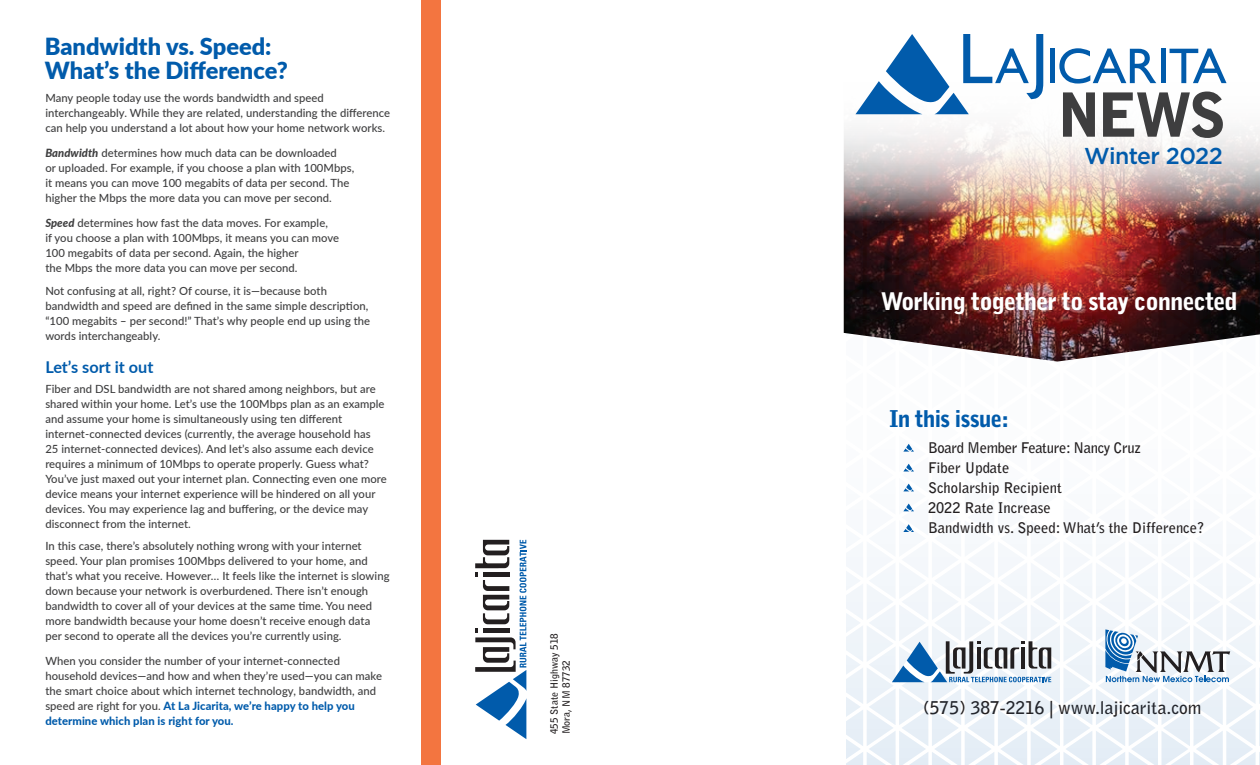
<style>
.page{position:relative;width:1260px;height:765px;background:#fff}
.page>*{position:absolute;margin:0;border:0;box-sizing:border-box;transform-origin:0 0}
.t1{font:900 60.38px "Bell Gothic Std";color:#3e3e3f}
.t2{font:900 24.12px "Bell Gothic Std";letter-spacing:-.04em;color:#fff}
.t3{font:900 23.62px/24.8px "Lato";color:#015bab}
.t4{font:900 23px "Bell Gothic Std";letter-spacing:-.04em;color:#015bab}
.t5{font:500 23px "Gotham";letter-spacing:-.025em;color:#015bab}
.t6{font:700 17.5px "Bell Gothic Std";color:#231f20}
.t7{font:700 16.25px "Lato";color:#015bab}
.t8{font:700 14.62px/20px "Bell Gothic Std";color:#231f20}
.t9{font:500 11.25px/15px "Lato";letter-spacing:.005em;color:#3e3e3f}
.t10{font:700 10px/12px "Bell Gothic Std";color:#231f20}
.s1{font-weight:800;font-style:italic}
.s2{font-weight:800;color:#015bab}
</style>
<div class="page">
<svg style="left:475px;top:540px;width:51px;height:199px"></svg>
<div style="left:422px;top:0;width:19px;height:765px;background:#f37540"></div>
<img style="left:844px;top:34px;width:416px;height:731px">
<h3 class="t3" style="left:45px;top:33px;width:245px">Bandwidth vs. Speed:<br>What’s the Difference?</h3>
<p class="t9" style="left:45px;top:90px;width:346px">Many people today use the words bandwidth and speed interchangeably. While they are related, understanding the difference can help you understand a lot about how your home network works.</p>
<p class="t9" style="left:45px;top:145px;width:310px"><span class="s1">Bandwidth</span> determines how much data can be downloaded<br>or uploaded. For example, if you choose a plan with 100Mbps, it means you can move 100 megabits of data per second. The higher the Mbps the more data you can move per second.</p>
<p class="t9" style="left:45px;top:215px;width:295px"><span class="s1">Speed</span> determines how fast the data moves. For example,<br>if you choose a plan with 100Mbps, it means you can move 100 megabits of data per second. Again, the higher<br>the Mbps the more data you can move per second.</p>
<p class="t9" style="left:45px;top:283px;width:326px">Not confusing at all, right? Of course, it is—because both bandwidth and speed are defined in the same simple description, “100 megabits – per second!” That’s why people end up using the words interchangeably.</p>
<h3 class="t7" style="left:45px;top:355px;width:110px">Let’s sort it out</h3>
<p class="t9" style="left:45px;top:381px;width:343px">Fiber and DSL bandwidth are not shared among neighbors, but are shared within your home. Let’s use the 100Mbps plan as an example and assume your home is simultaneously using ten different internet-connected devices (currently, the average household has<br>25 internet-connected devices). And let’s also assume each device requires a minimum of 10Mbps to operate properly. Guess what?<br>You’ve just maxed out your internet plan. Connecting even one more device means your internet experience will be hindered on all your devices. You may experience lag and buffering, or the device may disconnect from the internet.</p>
<p class="t9" style="left:45px;top:538px;width:346px">In this case, there’s absolutely nothing wrong with your internet speed. Your plan promises 100Mbps delivered to your home, and that’s what you receive. However… It feels like the internet is slowing down because your network is overburdened. There isn’t enough bandwidth to cover all of your devices at the same time. You need more bandwidth because your home doesn’t receive enough data per second to operate all the devices you’re currently using.</p>
<p class="t9" style="left:45px;top:653px;width:338px">When you consider the number of your internet-connected household devices—and how and when they’re used—you can make the smart choice about which internet technology, bandwidth, and speed are right for you. <span class="s2">At La Jicarita, we’re happy to help you determine which plan is right for you.</span></p>
<p class="t10" style="left:548px;top:734px;width:103px;rotate:-90deg">455 State Highway 518<br>Mora, NM 87732</p>
<h1 class="t1" style="left:1057px;top:80px;width:170px">NEWS</h1>
<h3 class="t5" style="left:1084px;top:141px;width:140px">Winter 2022</h3>
<h2 class="t2" style="left:881px;top:287px;width:359px">Working together to stay connected</h2>
<h3 class="t4" style="left:890px;top:406px;width:121px">In this issue:</h3>
<p class="t8" style="left:928px;top:437px;width:278px">Board Member Feature: Nancy Cruz<br>Fiber Update<br>Scholarship Recipient<br>2022 Rate Increase<br>Bandwidth vs. Speed: What’s the Difference?</p>
<h3 class="t6" style="left:923px;top:697px;width:280px">(575) 387-2216 | www.lajicarita.com</h3>
</div>
